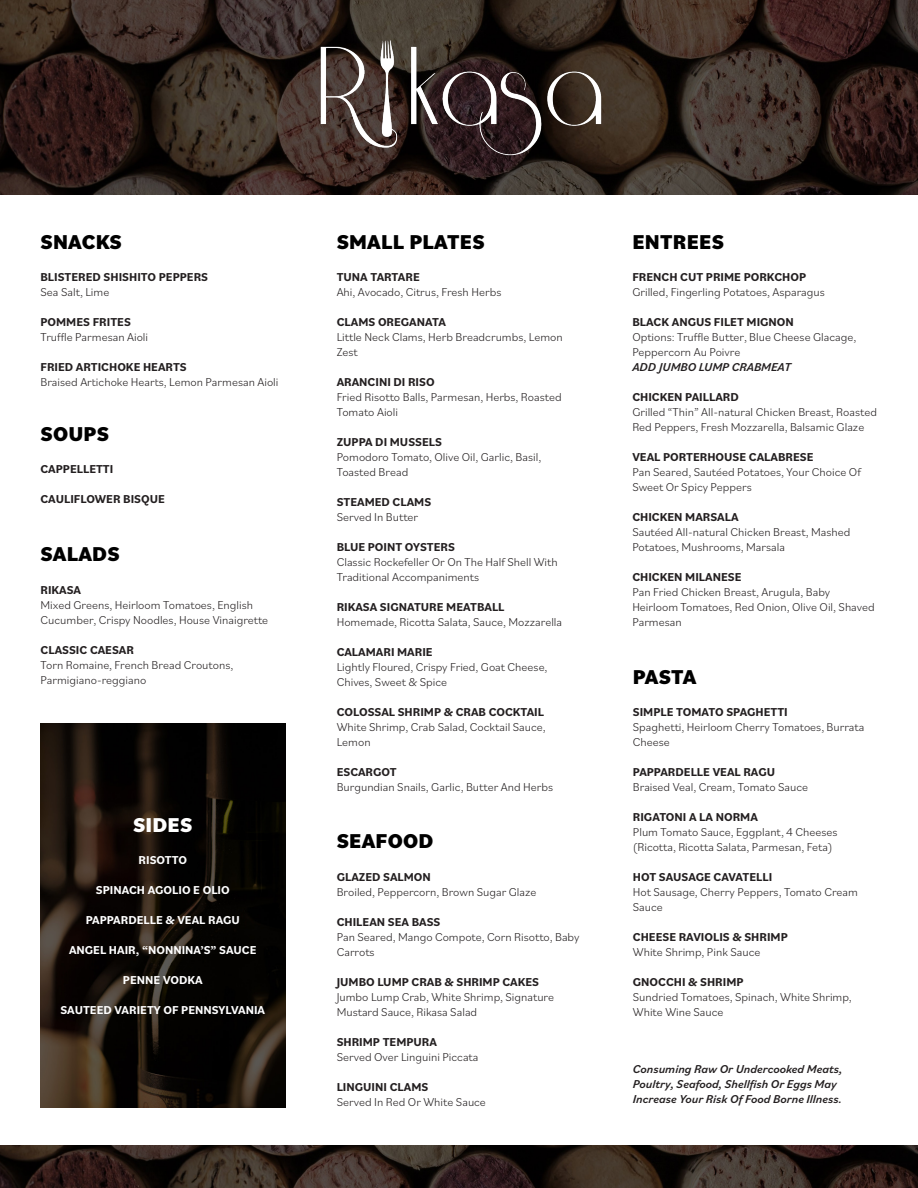
<style>
.page{position:relative;width:918px;height:1188px;background:#fff}
.page>*{position:absolute;margin:0;border:0;box-sizing:border-box;transform-origin:0 0}
.t1{font:800 21px "Bilo";letter-spacing:.01em;color:#000}
.t2{font:800 21px "Bilo";letter-spacing:.01em;color:#fff}
.t3{font:300 12px/15px "Bilo";color:#231f20}
.t4{font:700 12px "Bilo";color:#231f20}
.t5{font:italic 500 12px/15px "Bilo";color:#231f20}
.t6{font:700 12px "Bilo";color:#fff}
</style>
<div class="page">
<img style="left:0;top:0;width:918px;height:195px">
<img style="left:316px;top:40px;width:286px;height:117px">
<img style="left:40px;top:723px;width:245px;height:384px">
<img style="left:0;top:1145px;width:918px;height:43px">
<p class="t1" style="left:40px;top:227px;width:83px">SNACKS</p>
<p class="t4" style="left:40px;top:269px;width:169px">BLISTERED SHISHITO PEPPERS</p>
<p class="t3" style="left:40px;top:284px;width:70px">Sea Salt, Lime</p>
<p class="t4" style="left:40px;top:314px;width:92px">POMMES FRITES</p>
<p class="t3" style="left:40px;top:329px;width:109px">Truffle Parmesan Aioli</p>
<p class="t4" style="left:40px;top:359px;width:148px">FRIED ARTICHOKE HEARTS</p>
<p class="t3" style="left:40px;top:374px;width:240px">Braised Artichoke Hearts, Lemon Parmesan Aioli</p>
<p class="t1" style="left:40px;top:420px;width:70px">SOUPS</p>
<p class="t4" style="left:40px;top:461px;width:74px">CAPPELLETTI</p>
<p class="t4" style="left:40px;top:491px;width:126px">CAULIFLOWER BISQUE</p>
<p class="t1" style="left:40px;top:540px;width:81px">SALADS</p>
<p class="t4" style="left:40px;top:581px;width:42px">RIKASA</p>
<p class="t3" style="left:40px;top:597px;width:229px">Mixed Greens, Heirloom Tomatoes, English<br>Cucumber, Crispy Noodles, House Vinaigrette</p>
<p class="t4" style="left:40px;top:641px;width:95px">CLASSIC CAESAR</p>
<p class="t3" style="left:40px;top:657px;width:194px">Torn Romaine, French Bread Croutons,<br>Parmigiano-reggiano</p>
<p class="t2" style="left:133px;top:810px;width:61px">SIDES</p>
<p class="t6" style="left:139px;top:851px;width:50px">RISOTTO</p>
<p class="t6" style="left:96px;top:881px;width:136px">SPINACH AGOLIO E OLIO</p>
<p class="t6" style="left:86px;top:911px;width:156px">PAPPARDELLE &amp; VEAL RAGU</p>
<p class="t6" style="left:69px;top:941px;width:189px">ANGEL HAIR, “NONNINA’S” SAUCE</p>
<p class="t6" style="left:123px;top:971px;width:81px">PENNE VODKA</p>
<p class="t6" style="left:60px;top:1001px;width:206px">SAUTEED VARIETY OF PENNSYLVANIA</p>
<p class="t1" style="left:337px;top:227px;width:150px">SMALL PLATES</p>
<p class="t4" style="left:337px;top:269px;width:85px">TUNA TARTARE</p>
<p class="t3" style="left:337px;top:284px;width:166px">Ahi, Avocado, Citrus, Fresh Herbs</p>
<p class="t4" style="left:337px;top:314px;width:111px">CLAMS OREGANATA</p>
<p class="t3" style="left:337px;top:329px;width:228px">Little Neck Clams, Herb Breadcrumbs, Lemon<br>Zest</p>
<p class="t4" style="left:337px;top:374px;width:99px">ARANCINI DI RISO</p>
<p class="t3" style="left:337px;top:389px;width:227px">Fried Risotto Balls, Parmesan, Herbs, Roasted<br>Tomato Aioli</p>
<p class="t4" style="left:337px;top:434px;width:107px">ZUPPA DI MUSSELS</p>
<p class="t3" style="left:337px;top:449px;width:206px">Pomodoro Tomato, Olive Oil, Garlic, Basil,<br>Toasted Bread</p>
<p class="t4" style="left:337px;top:494px;width:96px">STEAMED CLAMS</p>
<p class="t3" style="left:337px;top:509px;width:83px">Served In Butter</p>
<p class="t4" style="left:337px;top:539px;width:120px">BLUE POINT OYSTERS</p>
<p class="t3" style="left:337px;top:554px;width:223px">Classic Rockefeller Or On The Half Shell With<br>Traditional Accompaniments</p>
<p class="t4" style="left:337px;top:599px;width:169px">RIKASA SIGNATURE MEATBALL</p>
<p class="t3" style="left:337px;top:614px;width:227px">Homemade, Ricotta Salata, Sauce, Mozzarella</p>
<p class="t4" style="left:337px;top:644px;width:98px">CALAMARI MARIE</p>
<p class="t3" style="left:337px;top:659px;width:212px">Lightly Floured, Crispy Fried, Goat Cheese,<br>Chives, Sweet &amp; Spice</p>
<p class="t4" style="left:337px;top:704px;width:209px">COLOSSAL SHRIMP &amp; CRAB COCKTAIL</p>
<p class="t3" style="left:337px;top:719px;width:210px">White Shrimp, Crab Salad, Cocktail Sauce,<br>Lemon</p>
<p class="t4" style="left:337px;top:764px;width:62px">ESCARGOT</p>
<p class="t3" style="left:337px;top:779px;width:218px">Burgundian Snails, Garlic, Butter And Herbs</p>
<p class="t1" style="left:337px;top:827px;width:98px">SEAFOOD</p>
<p class="t4" style="left:337px;top:868px;width:96px">GLAZED SALMON</p>
<p class="t3" style="left:337px;top:884px;width:201px">Broiled, Peppercorn, Brown Sugar Glaze</p>
<p class="t4" style="left:337px;top:913px;width:105px">CHILEAN SEA BASS</p>
<p class="t3" style="left:337px;top:929px;width:244px">Pan Seared, Mango Compote, Corn Risotto, Baby<br>Carrots</p>
<p class="t4" style="left:337px;top:973px;width:204px">JUMBO LUMP CRAB &amp; SHRIMP CAKES</p>
<p class="t3" style="left:337px;top:989px;width:219px">Jumbo Lump Crab, White Shrimp, Signature<br>Mustard Sauce, Rikasa Salad</p>
<p class="t4" style="left:337px;top:1033px;width:102px">SHRIMP TEMPURA</p>
<p class="t3" style="left:337px;top:1049px;width:143px">Served Over Linguini Piccata</p>
<p class="t4" style="left:337px;top:1078px;width:93px">LINGUINI CLAMS</p>
<p class="t3" style="left:337px;top:1094px;width:151px">Served In Red Or White Sauce</p>
<p class="t1" style="left:632px;top:227px;width:93px">ENTREES</p>
<p class="t4" style="left:632px;top:269px;width:175px">FRENCH CUT PRIME PORKCHOP</p>
<p class="t3" style="left:632px;top:284px;width:194px">Grilled, Fingerling Potatoes, Asparagus</p>
<p class="t4" style="left:632px;top:314px;width:163px">BLACK ANGUS FILET MIGNON</p>
<p class="t3" style="left:632px;top:329px;width:225px">Options: Truffle Butter, Blue Cheese Glacage,<br>Peppercorn Au Poivre</p>
<p class="t5" style="left:632px;top:359px;width:160px">ADD JUMBO LUMP CRABMEAT</p>
<p class="t4" style="left:632px;top:389px;width:108px">CHICKEN PAILLARD</p>
<p class="t3" style="left:632px;top:404px;width:246px">Grilled “Thin” All-natural Chicken Breast, Roasted<br>Red Peppers, Fresh Mozzarella, Balsamic Glaze</p>
<p class="t4" style="left:632px;top:449px;width:183px">VEAL PORTERHOUSE CALABRESE</p>
<p class="t3" style="left:632px;top:464px;width:230px">Pan Seared, Sautéed Potatoes, Your Choice Of<br>Sweet Or Spicy Peppers</p>
<p class="t4" style="left:632px;top:509px;width:108px">CHICKEN MARSALA</p>
<p class="t3" style="left:632px;top:524px;width:220px">Sautéed All-natural Chicken Breast, Mashed<br>Potatoes, Mushrooms, Marsala</p>
<p class="t4" style="left:632px;top:569px;width:111px">CHICKEN MILANESE</p>
<p class="t3" style="left:632px;top:584px;width:244px">Pan Fried Chicken Breast, Arugula, Baby<br>Heirloom Tomatoes, Red Onion, Olive Oil, Shaved<br>Parmesan</p>
<p class="t1" style="left:633px;top:663px;width:65px">PASTA</p>
<p class="t4" style="left:633px;top:704px;width:156px">SIMPLE TOMATO SPAGHETTI</p>
<p class="t3" style="left:633px;top:719px;width:233px">Spaghetti, Heirloom Cherry Tomatoes, Burrata<br>Cheese</p>
<p class="t4" style="left:633px;top:764px;width:144px">PAPPARDELLE VEAL RAGU</p>
<p class="t3" style="left:633px;top:779px;width:177px">Braised Veal, Cream, Tomato Sauce</p>
<p class="t4" style="left:633px;top:809px;width:127px">RIGATONI A LA NORMA</p>
<p class="t3" style="left:633px;top:824px;width:206px">Plum Tomato Sauce, Eggplant, 4 Cheeses (Ricotta, Ricotta Salata, Parmesan, Feta)</p>
<p class="t4" style="left:633px;top:869px;width:141px">HOT SAUSAGE CAVATELLI</p>
<p class="t3" style="left:633px;top:884px;width:227px">Hot Sausage, Cherry Peppers, Tomato Cream<br>Sauce</p>
<p class="t4" style="left:633px;top:929px;width:156px">CHEESE RAVIOLIS &amp; SHRIMP</p>
<p class="t3" style="left:633px;top:944px;width:129px">White Shrimp, Pink Sauce</p>
<p class="t4" style="left:633px;top:974px;width:112px">GNOCCHI &amp; SHRIMP</p>
<p class="t3" style="left:633px;top:989px;width:220px">Sundried Tomatoes, Spinach, White Shrimp,<br>White Wine Sauce</p>
<p class="t5" style="left:633px;top:1061px;width:211px">Consuming Raw Or Undercooked Meats,<br>Poultry, Seafood, Shellfish Or Eggs May<br>Increase Your Risk Of Food Borne Illness.</p>
</div>
